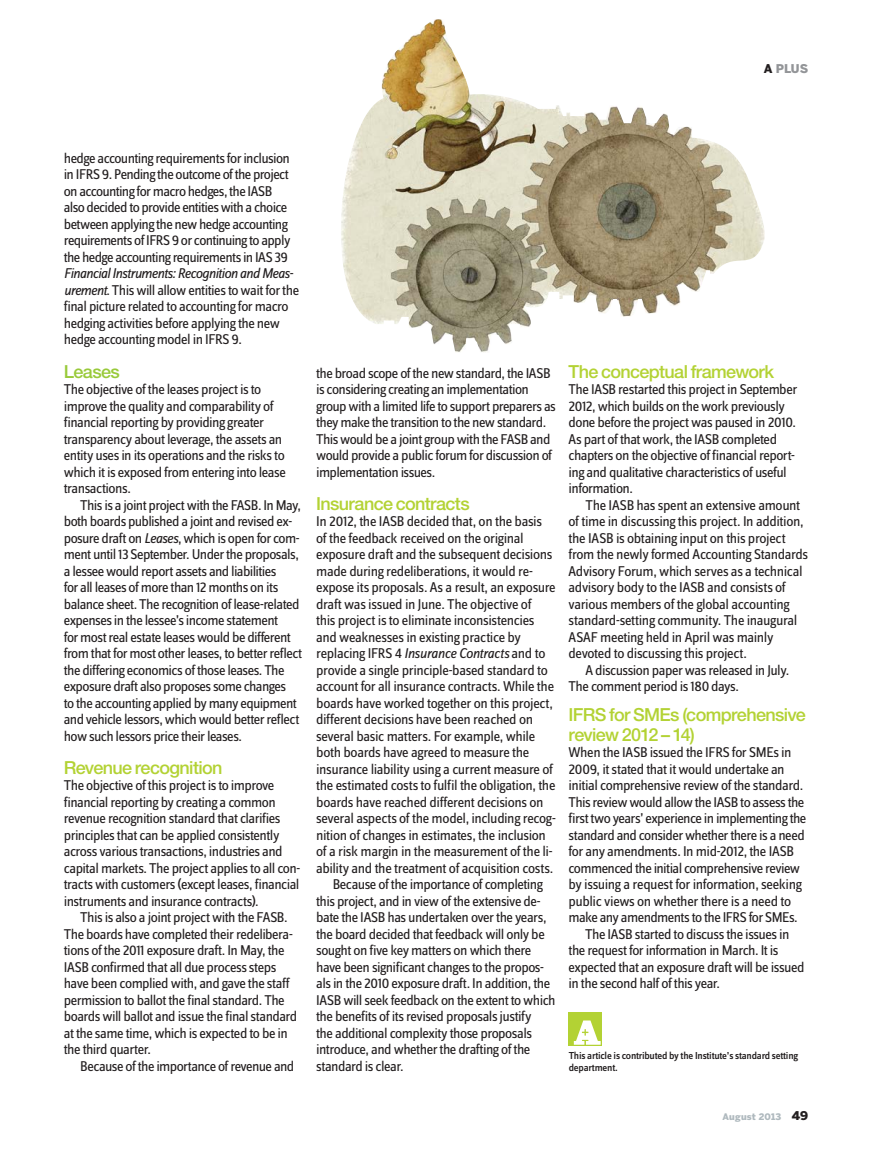
<style>
.page{position:relative;width:872px;height:1170px;background:#fff}
.page>*{position:absolute;margin:0;border:0;box-sizing:border-box;transform-origin:0 0}
.Source_-_Copy_indent{font:500 18px/19.5px "Helvetica Neue LT Std";letter-spacing:-.035em;color:#b3d234}
.Source_-_Copy_indent-2{font:500 18px "Helvetica Neue LT Std";letter-spacing:-.03em;color:#99ca3b}
.Source_-_Copy_indent-3{font:14.7px/16.5px "Zine Sans Dis";letter-spacing:-.035em;color:#231f20}
.t1{font:900 12px "Benton Sans";color:#939598}
.End_box_-_copy{font:500 10.5px/12px "Zine Sans Dis";letter-spacing:-.02em;color:#231f20}
.t2{font:900 9px "Benton Sans";letter-spacing:.02em;color:#afb9be}
.s1{color:#231f20}
.s2{font-style:italic}
.s3{font-size:12px;color:#231f20}
</style>
<div class="page">
<div style="left:568px;top:1012px;width:33px;height:33px;background:#b3d234"></div>
<svg style="left:574px;top:1020px;width:26px;height:24px"></svg>
<img style="left:341px;top:19px;width:424px;height:333px">
<p class="t1" style="left:763px;top:62px;width:46px"><span class="s1">A</span> PLUS</p>
<p class="Source_-_Copy_indent-3" style="left:64px;top:151px;width:237px">hedge accounting requirements for inclusion in IFRS 9. Pending the outcome ofthe project on accounting for macro hedges, the IASB<br>also decided to provide entities with a choice between applying the new hedge accounting requirements of IFRS 9 or continuing to apply the hedge accounting requirements in IAS 39<br><span class="s2">Financial Instruments: Recognition and Meas&shy;urement</span>. This will allow entities to wait for the final picture related to accounting for macro hedging activities before applying the new hedge accounting model in IFRS 9.</p>
<p class="Source_-_Copy_indent-2" style="left:64px;top:360px;width:58px">Leases</p>
<p class="Source_-_Copy_indent-3" style="left:64px;top:382px;width:224px">The objective of the leases project is to improve the quality and comparability of financial reporting by providing greater transparency about leverage, the assets an entity uses in its operations and the risks to which it is exposed from entering into lease transactions.</p>
<p class="Source_-_Copy_indent-3" style="left:64px;top:497px;width:240px;text-indent:16px">This is a joint project with the FASB. In May, both boards published a joint and revised ex&shy;posure draft on <span class="s2">Leases</span>, which is open for com&shy;ment until 13 September. Under the proposals, a lessee would report assets and liabilities<br>for all leases of more than 12 months on its balance sheet. The recognition of lease-related expenses in the lessee’s income statement<br>for most real estate leases would be different from that for most other leases, to better reflect the differing economics of those leases. The exposure draft also proposes some changes<br>to the accounting applied by many equipment and vehicle lessors, which would better reflect how such lessors price their leases.</p>
<p class="Source_-_Copy_indent" style="left:64px;top:757px;width:160px">Revenue recognition</p>
<p class="Source_-_Copy_indent-3" style="left:64px;top:778px;width:238px">The objective of this project is to improve financial reporting by creating a common revenue recognition standard that clarifies principles that can be applied consistently across various transactions, industries and capital markets. The project applies to all con&shy;tracts with customers (except leases, financial instruments and insurance contracts).</p>
<p class="Source_-_Copy_indent-3" style="left:64px;top:910px;width:235px;text-indent:16px">This is also a joint project with the FASB.<br>The boards have completed their redelibera&shy;tions of the 2011 exposure draft. In May, the IASB confirmed that all due process steps have been complied with, and gave the staff permission to ballot the final standard. The boards will ballot and issue the final standard at the same time, which is expected to be in the third quarter.</p>
<p class="Source_-_Copy_indent-3" style="left:80px;top:1058px;width:215px">Because of the importance of revenue and</p>
<p class="End_box_-_copy" style="left:569px;top:1049px;width:231px">This article is contributed by the Institute’s standard setting department.</p>
<p class="Source_-_Copy_indent" style="left:568px;top:361px;width:207px">The conceptual framework</p>
<p class="Source_-_Copy_indent-3" style="left:568px;top:382px;width:230px">The IASB restarted this project in September 2012, which builds on the work previously done before the project was paused in 2010.<br>As part of that work, the IASB completed chapters on the objective of financial report&shy;ing and qualitative characteristics of useful information.</p>
<p class="Source_-_Copy_indent-3" style="left:568px;top:497px;width:241px;text-indent:17px">The IASB has spent an extensive amount of time in discussing this project. In addition, the IASB is obtaining input on this project from the newly formed Accounting Standards Advisory Forum, which serves as a technical advisory body to the IASB and consists of various members of the global accounting standard-setting community. The inaugural ASAF meeting held in April was mainly devoted to discussing this project.</p>
<p class="Source_-_Copy_indent-3" style="left:568px;top:662px;width:222px;text-indent:17px">A discussion paper was released in July.<br>The comment period is 180 days.</p>
<p class="Source_-_Copy_indent" style="left:568px;top:704px;width:239px">IFRS for SMEs (comprehensive review 2012 – 14)</p>
<p class="Source_-_Copy_indent-3" style="left:568px;top:745px;width:239px">When the IASB issued the IFRS for SMEs in 2009, it stated that it would undertake an initial comprehensive review of the standard.<br>This review would allow the IASB to assess the first two years’ experience in implementing the standard and consider whether there is a need for any amendments. In mid-2012, the IASB commenced the initial comprehensive review by issuing a request for information, seeking public views on whether there is a need to make any amendments to the IFRS for SMEs.</p>
<p class="Source_-_Copy_indent-3" style="left:568px;top:926px;width:237px;text-indent:16px">The IASB started to discuss the issues in the request for information in March. It is expected that an exposure draft will be issued in the second half of this year.</p>
<p class="Source_-_Copy_indent-3" style="left:316px;top:365px;width:241px">the broad scope of the new standard, the IASB is considering creating an implementation group with a limited life to support preparers as they make the transition to the new standard.<br>This would be a joint group with the FASB and would provide a public forum for discussion of implementation issues.</p>
<p class="Source_-_Copy_indent" style="left:316px;top:493px;width:155px">Insurance contracts</p>
<p class="Source_-_Copy_indent-3" style="left:316px;top:514px;width:241px">In 2012, the IASB decided that, on the basis of the feedback received on the original exposure draft and the subsequent decisions made during redeliberations, it would re&shy;expose its proposals. As a result, an exposure draft was issued in June. The objective of<br>this project is to eliminate inconsistencies and weaknesses in existing practice by replacing IFRS 4 <span class="s2">Insurance Contracts</span> and to provide a single principle-based standard to account for all insurance contracts. While the boards have worked together on this project, different decisions have been reached on several basic matters. For example, while both boards have agreed to measure the insurance liability using a current measure of the estimated costs to fulfil the obligation, the boards have reached different decisions on several aspects of the model, including recog&shy;nition of changes in estimates, the inclusion of a risk margin in the measurement of the li&shy;ability and the treatment of acquisition costs.</p>
<p class="Source_-_Copy_indent-3" style="left:316px;top:877px;width:241px;text-indent:16px">Because of the importance of completing this project, and in view of the extensive de&shy;bate the IASB has undertaken over the years, the board decided that feedback will only be sought on five key matters on which there have been significant changes to the propos&shy;als in the 2010 exposure draft. In addition, the IASB will seek feedback on the extent to which the benefits of its revised proposals justify<br>the additional complexity those proposals introduce, and whether the drafting of the standard is clear.</p>
<p class="t2" style="left:722px;top:1111px;width:87px">August 2013 <span class="s3">49</span></p>
</div>
